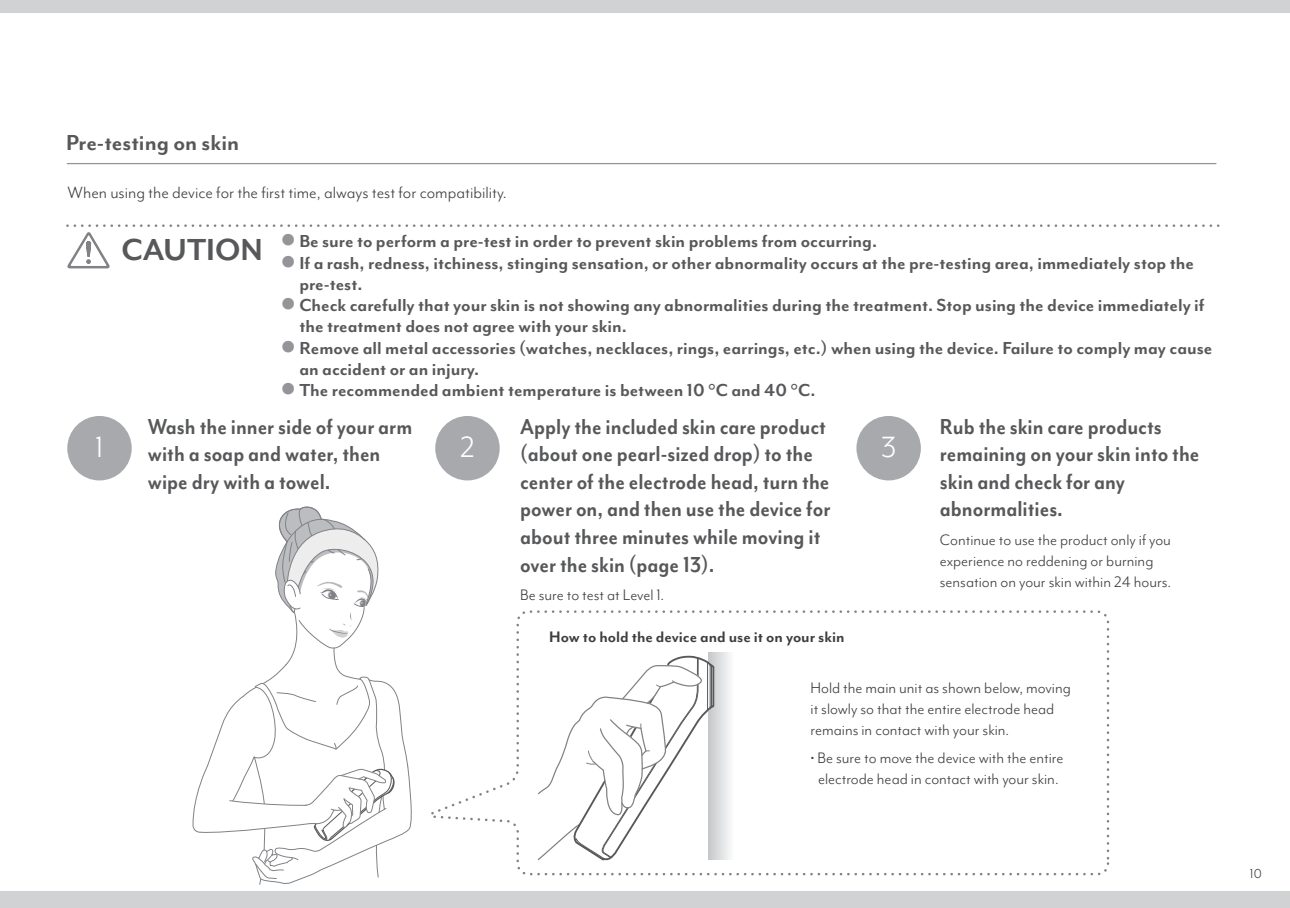
<style>
.page{position:relative;width:1290px;height:908px;background:#fff}
.page>*{position:absolute;margin:0;border:0;box-sizing:border-box;transform-origin:0 0}
.t1{font:700 35px "Mr Eaves Mod OT";color:#57585a}
.t2{font:33.75px "Mr Eaves Mod OT";color:#fff}
.t3{font:700 25px/27.5px "Mr Eaves Mod OT";color:#57585a;scale:.9 1}
.t4{font:700 25px "Mr Eaves Mod OT";color:#57585a}
.t5{font:700 20px/21.2px "Mr Eaves Mod OT";color:#57585a}
.t6{font:18.75px "Mr Eaves Mod OT";color:#3e3e3f}
.t7{font:17.5px/21px "Mr Eaves Mod OT";color:#3e3e3f}
.t8{font:700 17.5px "Mr Eaves Mod OT";color:#3e3e3f}
.t9{font:15px "Mr Eaves Mod OT";color:#3e3e3f}
.s1{color:#939598}
</style>
<div class="page">
<div style="left:0;top:0;width:1290px;height:12px;background:#d1d2d4"></div>
<div style="left:0;top:891px;width:1290px;height:16px;background:#d1d2d4"></div>
<hr style="left:67px;top:163px;width:1149px;height:1px;background:#939598">
<svg style="left:431px;top:610px;width:679px;height:266px"></svg>
<svg style="left:193px;top:506px;width:219px;height:379px"></svg>
<div style="left:67px;top:416px;width:65px;height:64px;background:#a8a9ad;border-radius:50%"></div>
<div style="left:435px;top:416px;width:65px;height:64px;background:#a8a9ad;border-radius:50%"></div>
<div style="left:856px;top:416px;width:65px;height:64px;background:#a8a9ad;border-radius:50%"></div>
<svg style="left:708px;top:652px;width:27px;height:207px"></svg>
<svg style="left:536px;top:655px;width:179px;height:221px"></svg>
<svg style="left:67px;top:224px;width:1151px;height:44px"></svg>
<p class="t4" style="left:66px;top:128px;width:175px">Pre-testing on skin</p>
<p class="t6" style="left:68px;top:182px;width:441px">When using the device for the first time, always test for compatibility.</p>
<p class="t5" style="left:281px;top:231px;width:598px"><span class="s1">●</span> Be sure to perform a pre-test in order to prevent skin problems from occurring.</p>
<p class="t5" style="left:299px;top:252px;width:896px;text-indent:-18px"><span class="s1">●</span> If a rash, redness, itchiness, stinging sensation, or other abnormality occurs at the pre-testing area, immediately stop the pre-test.</p>
<p class="t5" style="left:299px;top:295px;width:907px;text-indent:-18px"><span class="s1">●</span> Check carefully that your skin is not showing any abnormalities during the treatment. Stop using the device immediately if the treatment does not agree with your skin.</p>
<p class="t5" style="left:299px;top:337px;width:914px;text-indent:-18px"><span class="s1">●</span> Remove all metal accessories (watches, necklaces, rings, earrings, etc.) when using the device. Failure to comply may cause an accident or an injury.</p>
<p class="t5" style="left:281px;top:380px;width:536px"><span class="s1">●</span> The recommended ambient temperature is between 10 °C and 40 °C.</p>
<p class="t3" style="left:148px;top:413px;width:295px">Wash the inner side of your arm with a soap and water, then wipe dry with a towel.</p>
<p class="t3" style="left:520px;top:413px;width:346px">Apply the included skin care product (about one pearl-sized drop) to the center of the electrode head, turn the power on, and then use the device for about three minutes while moving it over the skin (page 13).</p>
<p class="t7" style="left:520px;top:584px;width:145px">Be sure to test at Level 1.</p>
<h1 class="t1" style="left:121px;top:231px;width:143px">CAUTION</h1>
<p class="t3" style="left:940px;top:413px;width:290px">Rub the skin care products remaining on your skin into the skin and check for any abnormalities.</p>
<p class="t7" style="left:940px;top:529px;width:233px">Continue to use the product only if you experience no reddening or burning sensation on your skin within 24 hours.</p>
<h2 class="t2" style="left:95px;top:428px;width:10px">1</h2>
<h2 class="t2" style="left:460px;top:428px;width:16px">2</h2>
<h2 class="t2" style="left:881px;top:428px;width:17px">3</h2>
<p class="t8" style="left:549px;top:626px;width:297px">How to hold the device and use it on your skin</p>
<p class="t7" style="left:810px;top:676px;width:262px">Hold the main unit as shown below, moving it slowly so that the entire electrode head remains in contact with your skin.</p>
<p class="t7" style="left:810px;top:747px;width:254px;text-align:center">• Be sure to move the device with the entire electrode head in contact with your skin.</p>
<p class="t9" style="left:1250px;top:864px;width:13px">10</p>
</div>
